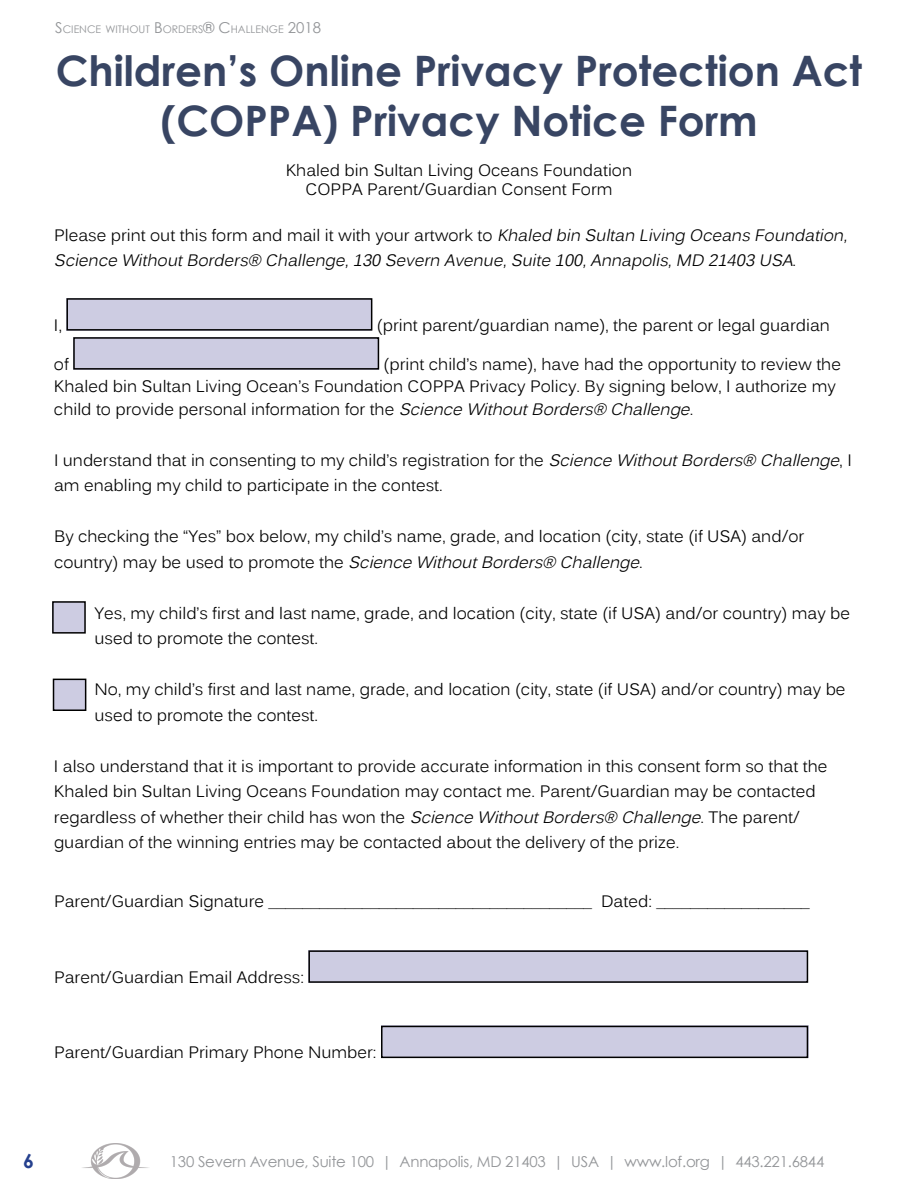
<style>
.page{position:relative;width:918px;height:1188px;background:#fff}
.page>*{position:absolute;margin:0;border:0;box-sizing:border-box;transform-origin:0 0}
.t1{font:700 42px/50.4px "Century Gothic";color:#384563;text-align:center}
.t2{font:700 19.5px "Century Gothic";color:#25408e}
.t3{font:16.5px/25.5px "Kalinga";color:#000}
.t4{font:italic 16.5px/25.5px "Kalinga";color:#000}
.t5{font:15px "Century Gothic";letter-spacing:-.015em;color:#939598}
.t6{font:10.5px "Century Gothic";color:#939598}
.s1{font-size:15px}
.s2{font-style:normal}
.s3{font-style:italic}
</style>
<div class="page">
<img style="left:82px;top:1143px;width:67px;height:36px">
<div style="left:54px;top:679px;width:32px;height:31px;background:#cdcce2"></div>
<div style="left:53px;top:679px;width:33px;height:32px;border:1px solid #000"></div>
<div style="left:53px;top:602px;width:32px;height:31px;background:#cdcce2"></div>
<div style="left:52px;top:601px;width:34px;height:33px;border:1px solid #000"></div>
<div style="left:66px;top:298px;width:306px;height:33px;background:#cdcce2"></div>
<div style="left:66px;top:298px;width:306px;height:33px;border:1px solid #000"></div>
<div style="left:73px;top:337px;width:306px;height:33px;background:#cdcce2"></div>
<div style="left:73px;top:337px;width:306px;height:33px;border:1px solid #000"></div>
<div style="left:308px;top:950px;width:500px;height:33px;background:#cdcce2"></div>
<div style="left:308px;top:950px;width:500px;height:33px;border:2px solid #000"></div>
<div style="left:381px;top:1026px;width:427px;height:32px;background:#cdcce2"></div>
<div style="left:381px;top:1026px;width:427px;height:32px;border:2px solid #000"></div>
<p class="t6" style="left:55px;top:23px;width:267px"><span class="s1">S</span>CIENCE WITHOUT <span class="s1">B</span>ORDERS<span class="s1">® C</span>HALLENGE <span class="s1">2018</span></p>
<h1 class="t1" style="left:56px;top:49px;width:808px">Children’s Online Privacy Protection Act (COPPA) Privacy Notice Form</h1>
<p class="t3" style="left:286px;top:161px;width:348px;line-height:19.8px;text-align:center">Khaled bin Sultan Living Oceans Foundation<br>COPPA Parent/Guardian Consent Form</p>
<p class="t4" style="left:54px;top:224px;width:797px"><span class="s2">Please print out this form and mail it with your artwork to</span> Khaled bin Sultan Living Oceans Foundation,<br>Science Without Borders® Challenge, 130 Severn Avenue, Suite 100, Annapolis, MD 21403 USA<span class="s2">.</span></p>
<p class="t3" style="left:54px;top:314px;width:10px">I,</p>
<p class="t3" style="left:377px;top:314px;width:455px">(print parent/guardian name), the parent or legal guardian</p>
<p class="t3" style="left:54px;top:353px;width:16px">of</p>
<p class="t3" style="left:54px;top:354px;width:789px;line-height:22.5px;text-indent:330px">(print child’s name), have had the opportunity to review the<br>Khaled bin Sultan Living Ocean’s Foundation COPPA Privacy Policy. By signing below, I authorize my child to provide personal information for the <span class="s3">Science WithoutBorders® Challenge</span>.</p>
<p class="t3" style="left:54px;top:449px;width:799px">I understand that in consenting to my child’s registration for the <span class="s3">Science WithoutBorders® Challenge</span>, I am enabling my child to participate in the contest.</p>
<p class="t3" style="left:54px;top:525px;width:752px">By checking the “Yes” box below, my child’s name, grade, and location (city, state (if USA) and/or c o u n t ry) m ay b e u s e d t o p r o m o t e t h e <span class="s3">Science WithoutBorders® Challenge</span>.</p>
<p class="t3" style="left:95px;top:602px;width:757px">Yes, my child’s first and last name, grade, and location (city, state (if USA) and/or country) may be used to promote the contest.</p>
<p class="t3" style="left:95px;top:678px;width:753px">No, my child’s first and last name, grade, and location (city, state (if USA) and/or country) may be used to promote the contest.</p>
<p class="t3" style="left:54px;top:755px;width:775px">I also understand that it is important to provide accurate information in this consent form so that the Khaled bin Sultan Living Oceans Foundation may contact me. Parent/Guardian may be contacted regardless of whether their child has won the <span class="s3">Science WithoutBorders® Challenge</span>. The parent/ guardian of the winning entries may be contacted about the delivery of the prize.</p>
<p class="t3" style="left:54px;top:891px;width:757px">Parent/Guardian Signature ______________________________________ Dated: __________________</p>
<p class="t3" style="left:54px;top:966px;width:251px">Parent/Guardian Email Address:</p>
<p class="t3" style="left:54px;top:1041px;width:324px">Parent/Guardian Primary Phone Number:</p>
<p class="t2" style="left:23px;top:1154px;width:12px">6</p>
<p class="t5" style="left:170px;top:1155px;width:656px">130 Severn Avenue, Suite 100 | Annapolis, MD 21403 | USA | www.lof.org | 443.221.6844</p>
</div>
